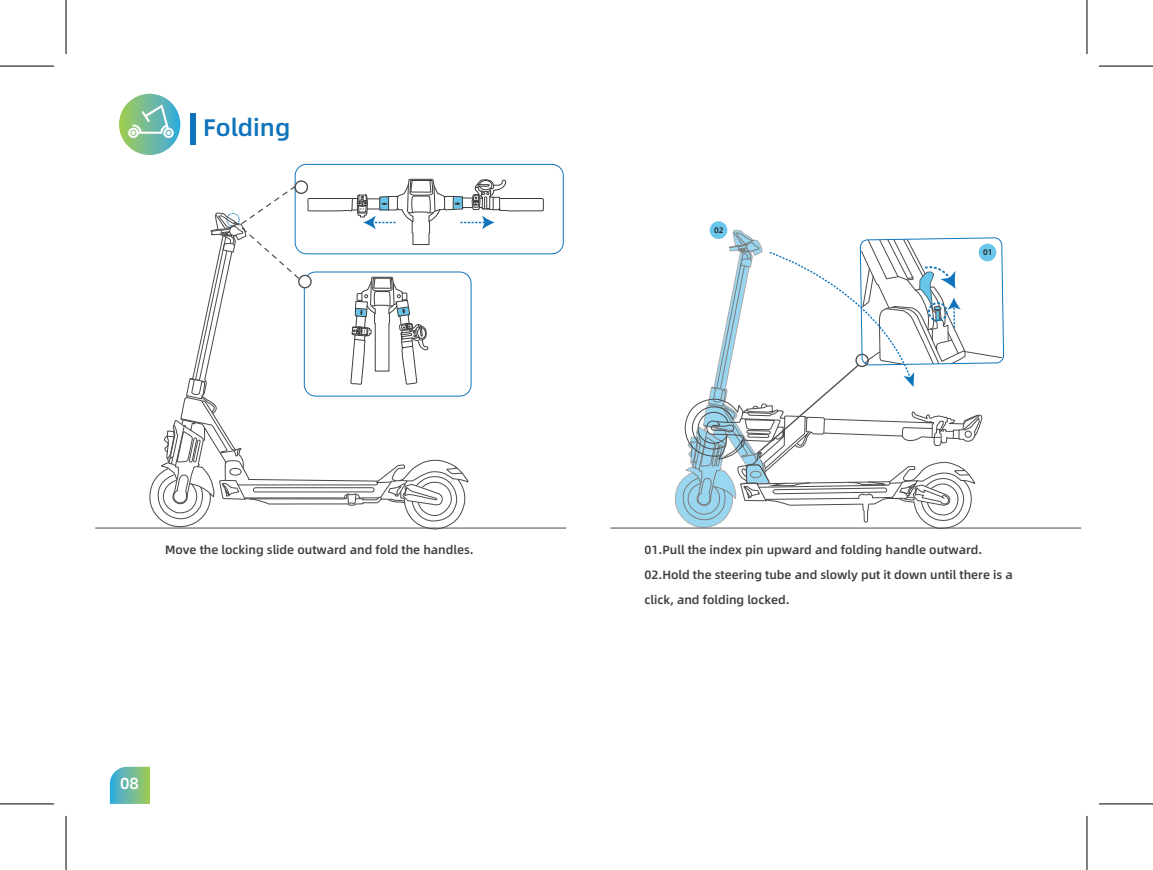
<style>
.page{position:relative;width:1153px;height:870px;background:#fff}
.page>*{position:absolute;margin:0;border:0;box-sizing:border-box;transform-origin:0 0}
.t1{font:24px "Alibaba Pu Hui Ti M";color:#1074bc}
.t2{font:16px "Alibaba Pu Hui Ti M";color:#fff}
.t3{font:12px/24.8px "Alibaba Pu Hui Ti M";color:#3e3e3f}
.t4{font:8px "Alibaba Pu Hui Ti M";color:#231f20}
</style>
<div class="page">
<svg style="left:110px;top:766px;width:40px;height:37px"></svg>
<div style="left:190px;top:113px;width:6px;height:32px;background:#1074bc"></div>
<hr style="left:96px;top:527px;width:470px;height:1px;background:#4c4b4c">
<hr style="left:610px;top:527px;width:471px;height:1px;background:#4c4b4c">
<svg style="left:119px;top:94px;width:61px;height:61px"></svg>
<svg style="left:128px;top:105px;width:46px;height:33px;background:#8ec9b2"></svg>
<svg style="left:146px;top:476px;width:323px;height:54px"></svg>
<svg style="left:684px;top:527px;width:299px;height:2px"></svg>
<svg style="left:675px;top:230px;width:327px;height:297px"></svg>
<svg style="left:978px;top:243px;width:18px;height:18px"></svg>
<svg style="left:709px;top:221px;width:18px;height:18px"></svg>
<svg style="left:157px;top:163px;width:387px;height:358px"></svg>
<svg style="left:299px;top:275px;width:12px;height:12px"></svg>
<div style="left:298px;top:274px;width:14px;height:14px;border:1px solid #4b4c4d;border-radius:50%"></div>
<hr style="left:0;top:66px;width:54px;height:1px;background:#000">
<hr style="left:1098px;top:66px;width:54px;height:1px;background:#000">
<hr style="left:0;top:803px;width:54px;height:1px;background:#000">
<hr style="left:1098px;top:803px;width:54px;height:1px;background:#000">
<hr style="left:66px;top:0;width:1px;height:54px;background:#000">
<hr style="left:66px;top:815px;width:1px;height:54px;background:#000">
<hr style="left:1086px;top:0;width:1px;height:54px;background:#000">
<hr style="left:1086px;top:815px;width:1px;height:54px;background:#000">
<h1 class="t1" style="left:203px;top:109px;width:89px">Folding</h1>
<p class="t4" style="left:714px;top:224px;width:11px">02</p>
<p class="t4" style="left:983px;top:246px;width:11px">01</p>
<p class="t3" style="left:165px;top:536px;width:310px">Move the locking slide outward and fold the handles.</p>
<p class="t3" style="left:644px;top:536px;width:370px">01.Pull the index pin upward and folding handle outward.<br>02.Hold the steering tube and slowly put it down until there is a click, and folding locked.</p>
<h2 class="t2" style="left:120px;top:770px;width:20px">08</h2>
</div>
